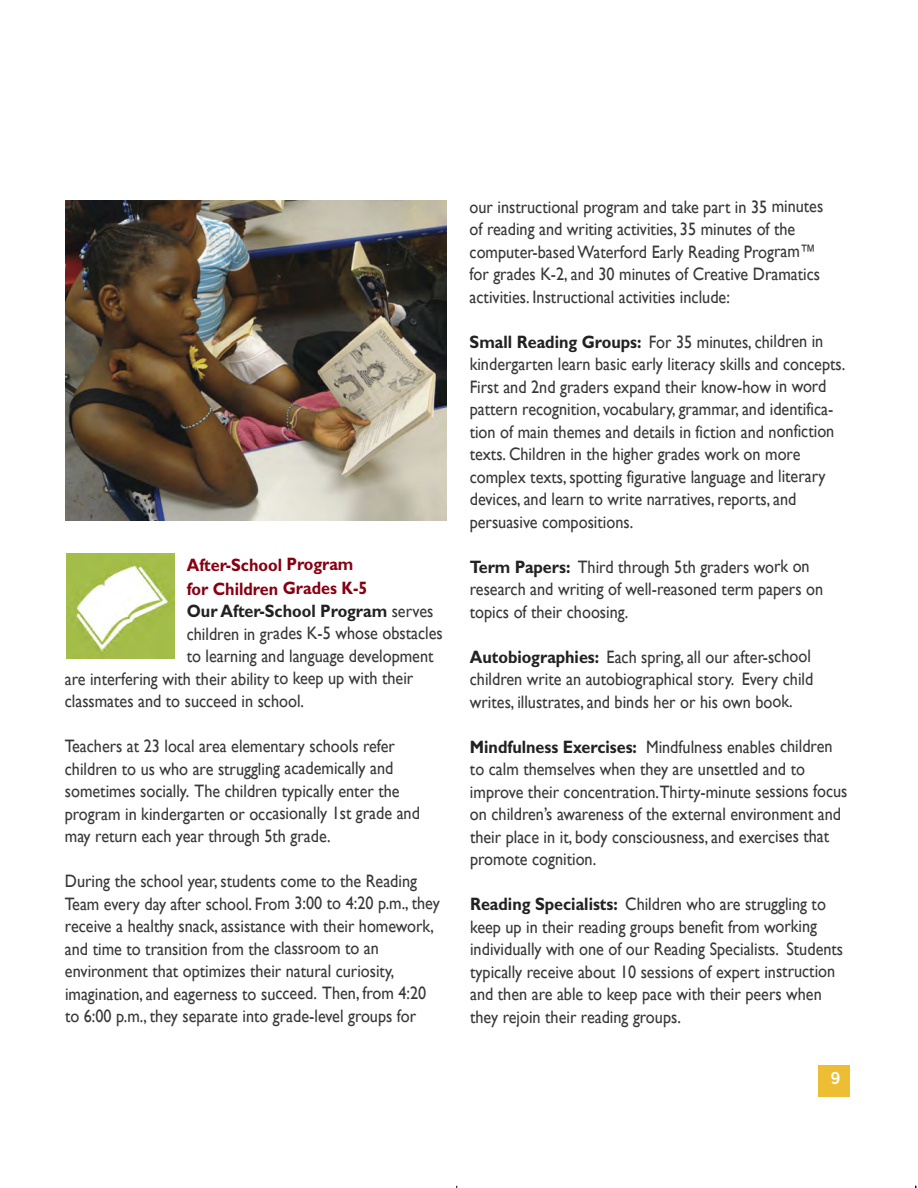
<style>
.page{position:relative;width:918px;height:1188px;background:#fff}
.page>*{position:absolute;margin:0;border:0;box-sizing:border-box;transform-origin:0 0}
.t1{font:18px/22.5px "Gill Sans";color:#393738;scale:.9 1}
.t2{font:700 18px "Gill Sans";color:#860012;scale:.9 1}
.t3{font:700 18px "Gill Sans";color:#232122;scale:.9 1}
.t4{font:600 18px "News Got T";color:#fff}
.s1{font-weight:400;color:#393738}
.s2{font-weight:700;color:#232122}
</style>
<div class="page">
<img style="left:65px;top:200px;width:381px;height:320px">
<div style="left:818px;top:1066px;width:32px;height:31px;background:#edbe34"></div>
<img style="left:67px;top:554px;width:108px;height:104px">
<p class="t2" style="left:187px;top:554px;width:187px">After-School Program</p>
<p class="t2" style="left:187px;top:578px;width:202px">for Children Grades K-5</p>
<p class="t3" style="left:187px;top:600px;width:276px">Our After-School Program <span class="s1">serves</span></p>
<p class="t1" style="left:187px;top:622px;width:286px">children in grades K-5 whose obstacles</p>
<p class="t1" style="left:187px;top:645px;width:276px">to learning and language development</p>
<p class="t1" style="left:65px;top:667px;width:389px">are interfering with their ability to keep up with their</p>
<p class="t1" style="left:65px;top:690px;width:267px">classmates and to succeed in school.</p>
<p class="t1" style="left:65px;top:735px;width:396px">Teachers at 23 local area elementary schools refer children to us who are struggling academically and sometimes socially. The children typically enter the program in kindergarten or occasionally 1st grade and may return each year through 5th grade.</p>
<p class="t1" style="left:65px;top:870px;width:418px">During the school year, students come to the Reading Team every day after school. From 3:00 to 4:20 p.m., they receive a healthy snack, assistance with their homework, and time to transition from the classroom to an environment that optimizes their natural curiosity, imagination, and eagerness to succeed. Then, from 4:20 to 6:00 p.m., they separate into grade-level groups for</p>
<p class="t1" style="left:470px;top:195px;width:395px">our instructional program and take part in 35 minutes of reading and writing activities, 35 minutes of the computer-based Waterford Early Reading Program™ for grades K-2, and 30 minutes of Creative Dramatics activities. Instructional activities include:</p>
<p class="t1" style="left:470px;top:330px;width:419px"><span class="s2">Small Reading Groups:</span> For 35 minutes, children in kindergarten learn basic early literacy skills and concepts.<br>First and 2nd graders expand their know-how in word pattern recognition, vocabulary, grammar, and identifica&shy;tion of main themes and details in fiction and nonfiction texts. Children in the higher grades work on more complex texts, spotting figurative language and literary devices, and learn to write narratives, reports, and persuasive compositions.</p>
<p class="t1" style="left:470px;top:555px;width:394px"><span class="s2">Term Papers:</span> Third through 5th graders work on research and writing of well-reasoned term papers on topics of their choosing.</p>
<p class="t1" style="left:470px;top:645px;width:383px"><span class="s2">Autobiographies:</span> Each spring, all our after-school children write an autobiographical story. Every child writes, illustrates, and binds her or his own book.</p>
<p class="t1" style="left:470px;top:735px;width:421px"><span class="s2">Mindfulness Exercises:</span> Mindfulness enables children to calm themselves when they are unsettled and to improve their concentration.Thirty-minute sessions focus on children’s awareness of the external environment and their place in it, body consciousness, and exercises that promote cognition.</p>
<p class="t1" style="left:470px;top:893px;width:416px"><span class="s2">Reading Specialists:</span> Children who are struggling to keep up in their reading groups benefit from working individually with one of our Reading Specialists. Students typically receive about 10 sessions of expert instruction and then are able to keep pace with their peers when they rejoin their reading groups.</p>
<p class="t4" style="left:831px;top:1068px;width:11px">9</p>
</div>
